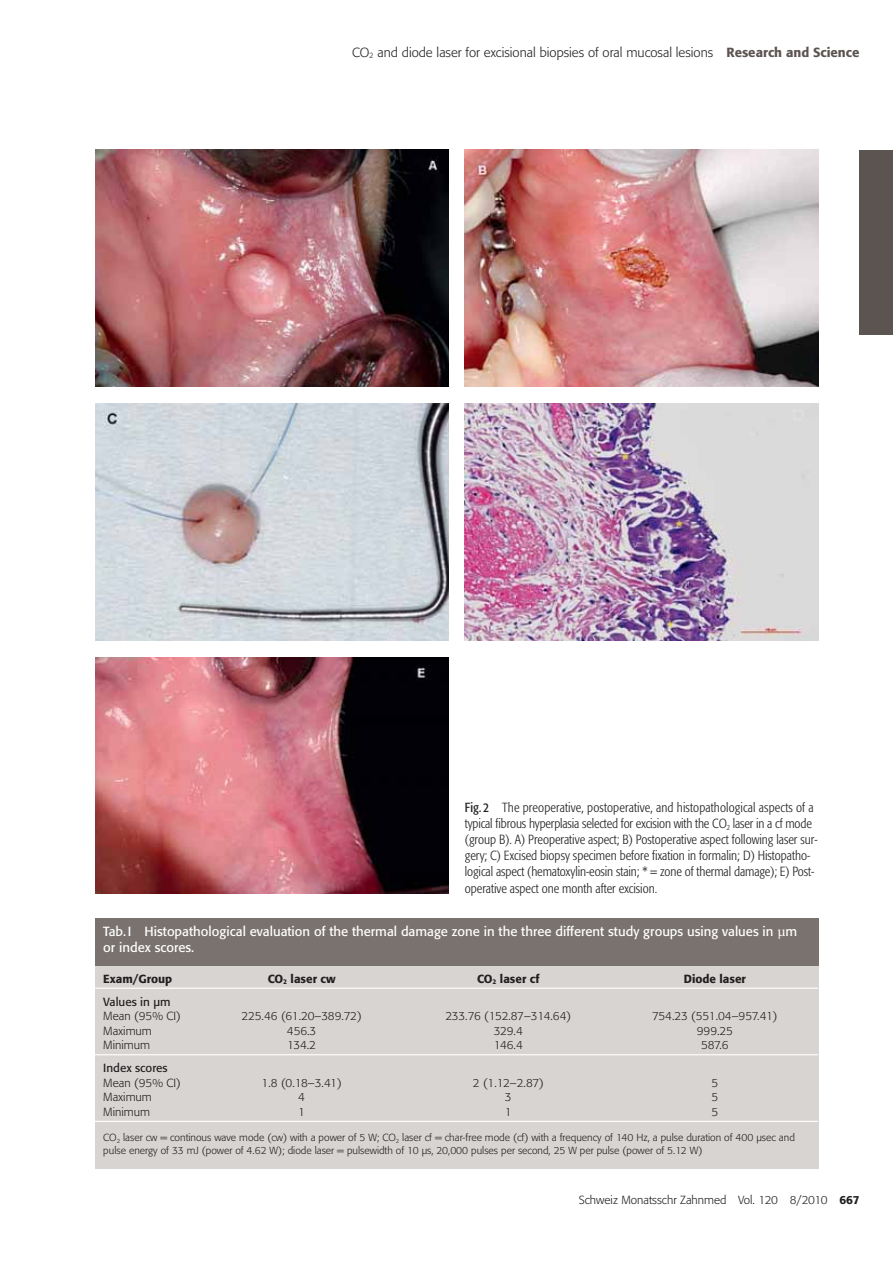
<style>
.page{position:relative;width:893px;height:1263px;background:#fff}
.page>*{position:absolute;margin:0;border:0;box-sizing:border-box;transform-origin:0 0}
.t1{font:300 condensed 13.05px/16px "Formata";color:#231f20}
.t2{font:13.05px/16px "Formata";color:#fff}
.t3{font:300 13.05px "Formata";color:#231f20}
.t4{font:300 11.7px "Formata";color:#231f20}
.t5{font:300 11.7px "Formata";letter-spacing:-.02em;color:#231f20}
.t6{font:500 11.7px "Formata";color:#231f20}
.t7{font:11.7px "Formata";color:#231f20}
.t8{font:300 10.2px/13px "Formata";color:#231f20}
.s1{font-weight:500;color:#5c5451}
.s2{font-weight:400}
.s3{font-family:"Stone Serif"}
.s4{font-size:6.75px}
.s5{font-weight:500}
</style>
<div class="page">
<div style="left:859px;top:150px;width:34px;height:185px;background:#5c5451"></div>
<img style="left:95px;top:150px;width:353px;height:237px">
<img style="left:465px;top:150px;width:353px;height:237px">
<img style="left:95px;top:403px;width:353px;height:237px">
<img style="left:465px;top:403px;width:353px;height:237px">
<img style="left:95px;top:657px;width:353px;height:237px">
<div style="left:95px;top:965px;width:723px;height:203px;background:#d8d4d2"></div>
<hr style="left:95px;top:987px;width:723px;height:2px;background:#fff">
<hr style="left:95px;top:1054px;width:723px;height:1px;background:#fff">
<hr style="left:95px;top:1121px;width:723px;height:1px;background:#fff">
<div style="left:95px;top:918px;width:723px;height:47px;background:#7a726f"></div>
<p class="t3" style="left:352px;top:46px;width:509px">CO<sub>2</sub> and diode laser for excisional biopsies of oral mucosal lesions <span class="s1">Research and Science</span></p>
<p class="t1" style="left:465px;top:801px;width:354px"><span class="s2">Fig. 2</span> The preoperative, postoperative, and histopathological aspects of a typical fibrous hyperplasia selected for excision with the CO<sub>2</sub> laser in a cf mode (group B). A) Preoperative aspect; B) Postoperative aspect following laser sur&shy;gery; C) Excised biopsy specimen before fixation in formalin; D) Histopatho&shy;logical aspect (hematoxylin-eosin stain; * = zone of thermal damage); E) Post&shy;operative aspect one month after excision.</p>
<p class="t2" style="left:103px;top:925px;width:696px">Tab. I Histopathological evaluation of the thermal damage zone in the three different study groups using values in <span class="s3">μ</span>m or index scores.</p>
<p class="t6" style="left:103px;top:973px;width:70px">Exam/Group</p>
<p class="t6" style="left:268px;top:973px;width:69px">CO<span class="s4">2</span> laser cw</p>
<p class="t6" style="left:477px;top:973px;width:64px">CO<span class="s4">2</span> laser cf</p>
<p class="t6" style="left:684px;top:973px;width:64px">Diode laser</p>
<p class="t7" style="left:103px;top:996px;width:69px">Values in μm</p>
<p class="t4" style="left:103px;top:1011px;width:79px">Mean (95% CI)</p>
<p class="t5" style="left:242px;top:1011px;width:122px">225.46 (61.20–389.72)</p>
<p class="t5" style="left:445px;top:1011px;width:127px">233.76 (152.87–314.64)</p>
<p class="t5" style="left:652px;top:1011px;width:127px">754.23 (551.04–957.41)</p>
<p class="t4" style="left:103px;top:1025px;width:50px">Maximum</p>
<p class="t4" style="left:287px;top:1025px;width:31px">456.3</p>
<p class="t4" style="left:494px;top:1025px;width:31px">329.4</p>
<p class="t4" style="left:697px;top:1025px;width:38px">999.25</p>
<p class="t4" style="left:103px;top:1040px;width:48px">Minimum</p>
<p class="t4" style="left:287px;top:1040px;width:30px">134.2</p>
<p class="t4" style="left:494px;top:1040px;width:31px">146.4</p>
<p class="t4" style="left:701px;top:1040px;width:29px">587.6</p>
<p class="t7" style="left:103px;top:1063px;width:66px">Index scores</p>
<p class="t4" style="left:103px;top:1077px;width:79px">Mean (95% CI)</p>
<p class="t4" style="left:262px;top:1077px;width:82px">1.8 (0.18–3.41)</p>
<p class="t4" style="left:473px;top:1077px;width:72px">2 (1.12–2.87)</p>
<p class="t4" style="left:711px;top:1077px;width:8px">5</p>
<p class="t4" style="left:103px;top:1092px;width:50px">Maximum</p>
<p class="t4" style="left:298px;top:1092px;width:8px">4</p>
<p class="t4" style="left:505px;top:1092px;width:8px">3</p>
<p class="t4" style="left:711px;top:1092px;width:8px">5</p>
<p class="t4" style="left:103px;top:1106px;width:48px">Minimum</p>
<p class="t4" style="left:298px;top:1106px;width:8px">1</p>
<p class="t4" style="left:505px;top:1106px;width:8px">1</p>
<p class="t4" style="left:711px;top:1106px;width:8px">5</p>
<p class="t8" style="left:103px;top:1132px;width:693px">CO<sub>2</sub> laser cw = continous wave mode (cw) with a power of 5 W; CO<sub>2</sub> laser cf = char-free mode (cf) with a frequency of 140 Hz, a pulse duration of 400 μsec and pulse energy of 33 mJ (power of 4.62 W); diode laser = pulsewidth of 10 μs, 20,000 pulses per second, 25 W per pulse (power of 5.12 W)</p>
<p class="t4" style="left:579px;top:1194px;width:282px">Schweiz Monatsschr Zahnmed Vol. 120 8/2010 <span class="s5">667</span></p>
</div>
